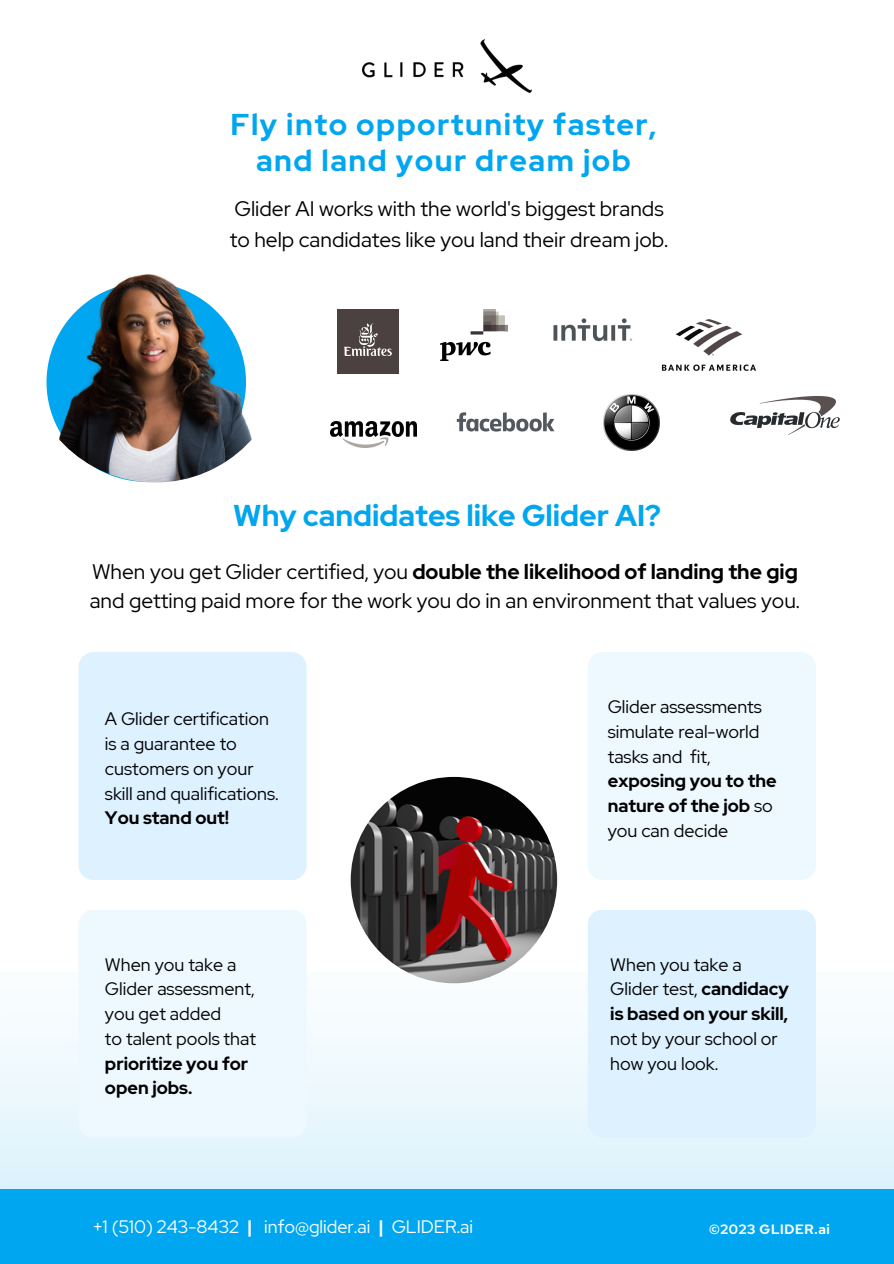
<style>
.page{position:relative;width:894px;height:1264px;background:#fff}
.page>*{position:absolute;margin:0;border:0;box-sizing:border-box;transform-origin:0 0}
.t1{font:700 30px "Red Hat Display";letter-spacing:.05em;color:#00a6ef}
.t2{font:700 30px "Red Hat Display";color:#00a6ef}
.t3{font:21px "Red Hat Display";color:#000}
.t4{font:700 21px "Red Hat Display";color:#000}
.t5{font:18px/24.8px "Red Hat Display";color:#000}
.t6{font:700 18px/24.8px "Red Hat Display";color:#000}
.t7{font:18px "Red Hat Display";color:#fff}
.t8{font:700 13.5px "Red Hat Display";letter-spacing:.05em;color:#fff}
.s1{font-weight:400}
.s2{font-weight:700}
</style>
<div class="page">
<img style="left:362px;top:39px;width:169px;height:53px">
<svg style="left:59px;top:440px;width:187px;height:42px"></svg>
<img style="left:26px;top:224px;width:258px;height:258px;border-radius:50%">
<img style="left:553px;top:318px;width:79px;height:24px">
<img style="left:456px;top:412px;width:98px;height:20px">
<img style="left:730px;top:396px;width:110px;height:39px">
<img style="left:603px;top:394px;width:56px;height:56px">
<img style="left:330px;top:421px;width:86px;height:26px">
<img style="left:441px;top:309px;width:66px;height:51px">
<img style="left:337px;top:309px;width:61px;height:65px">
<img style="left:661px;top:319px;width:95px;height:52px">
<div style="left:78px;top:652px;width:228px;height:228px;background:#ddf1ff;border-radius:15px"></div>
<div style="left:587px;top:652px;width:228px;height:228px;background:#eef8ff;border-radius:15px"></div>
<svg style="left:0;top:972px;width:893px;height:216px"></svg>
<div style="left:78px;top:909px;width:228px;height:228px;background:#eef8ff;border-radius:15px"></div>
<div style="left:587px;top:909px;width:228px;height:228px;background:#ddf1ff;border-radius:15px"></div>
<img style="left:350px;top:777px;width:207px;height:206px;border-radius:50%">
<div style="left:0;top:1188px;width:893px;height:75px;background:#00a6ef"></div>
<p class="t1" style="left:230px;top:105px;width:427px">Fly into opportunity faster,</p>
<p class="t1" style="left:256px;top:141px;width:376px">and land your dream job</p>
<p class="t3" style="left:234px;top:195px;width:430px">Glider AI works with the world's biggest brands</p>
<p class="t3" style="left:230px;top:225px;width:440px">to help candidates like you land their dream job.</p>
<p class="t2" style="left:233px;top:495px;width:429px">Why candidates like Glider AI?</p>
<p class="t4" style="left:92px;top:557px;width:707px"><span class="s1">When you get Glider certified, you</span> double the likelihood of landing the gig</p>
<p class="t3" style="left:90px;top:586px;width:711px">and getting paid more for the work you do in an environment that values you.</p>
<p class="t5" style="left:105px;top:706px;width:165px">A Glider certification</p>
<p class="t5" style="left:105px;top:731px;width:150px">is a guarantee to customers on your</p>
<p class="t5" style="left:105px;top:780px;width:175px">skill and qualifications.</p>
<p class="t6" style="left:105px;top:805px;width:126px">You stand out!</p>
<p class="t5" style="left:105px;top:951px;width:151px">When you take a<br>Glider assessment, you get added</p>
<p class="t6" style="left:105px;top:1026px;width:152px"><span class="s1">to talent pools that </span>prioritize you for open jobs.</p>
<p class="t5" style="left:607px;top:694px;width:156px">Glider assessments simulate real-world tasks and fit,</p>
<p class="t6" style="left:607px;top:768px;width:170px">exposing you to the nature of the job <span class="s1">so you can decide</span></p>
<p class="t6" style="left:610px;top:951px;width:180px"><span class="s1">When you take a<br>Glider test,</span> candidacy is based on your skill,</p>
<p class="t5" style="left:610px;top:1026px;width:169px">not by your school or how you look.</p>
<p class="t7" style="left:93px;top:1214px;width:381px">+1 (510) 243-8432 <span class="s2">|</span> info@glider.ai <span class="s2">|</span> GLIDER.ai</p>
<p class="t8" style="left:709px;top:1220px;width:122px">©2023 GLIDER.ai</p>
</div>
